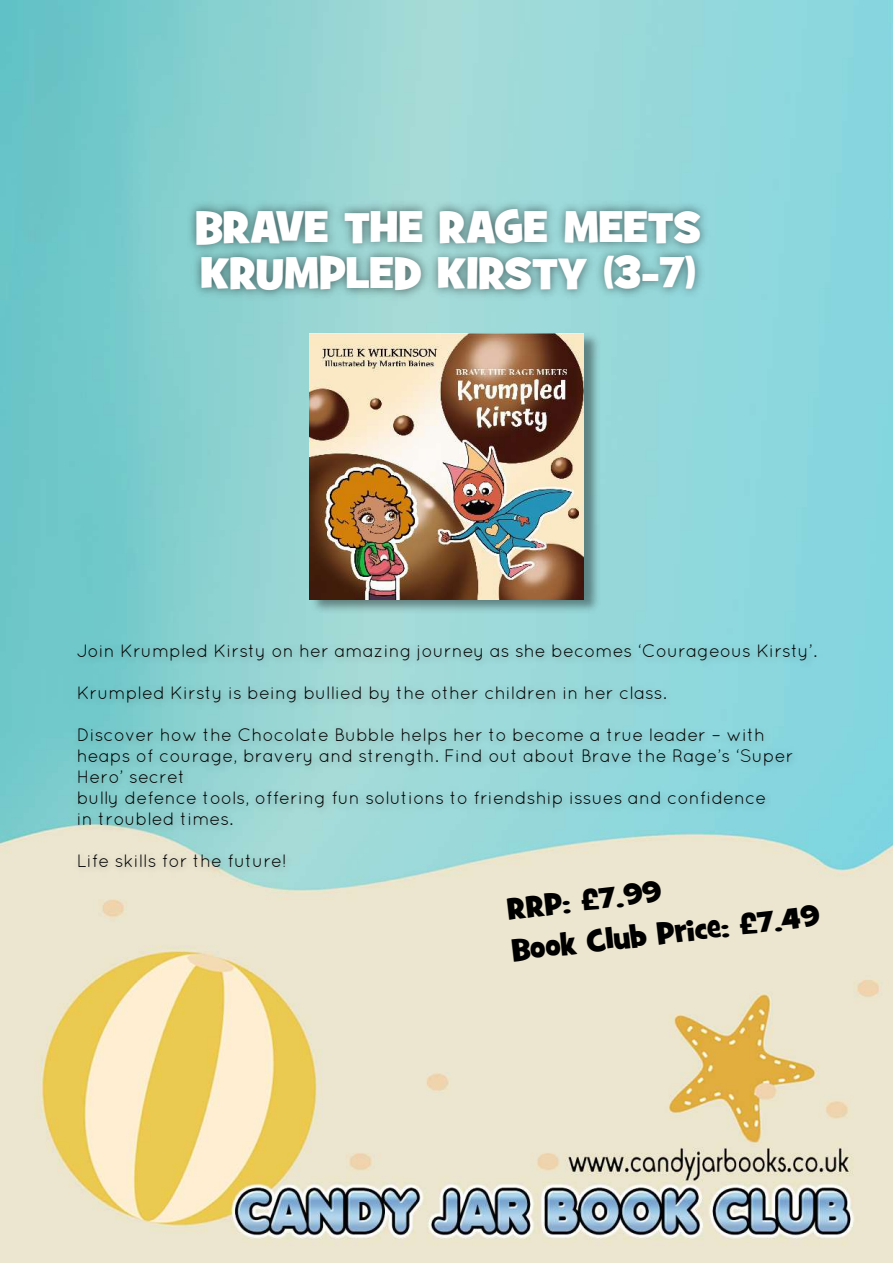
<style>
.page{position:relative;width:893px;height:1263px;background:#fff}
.page>*{position:absolute;margin:0;border:0;box-sizing:border-box;transform-origin:0 0}
.t1{font:45px/46.5px "Grilled Cheese BTN";color:#fff}
.t2{font:30px/40.8px "Grilled Cheese BTN";color:#000}
.t3{font:18px/21px "Quicksand";color:#000}
</style>
<div class="page">
<img style="left:1px;top:1px;width:892px;height:1262px">
<img style="left:0;top:183px;width:893px;height:252px">
<img style="left:307px;top:329px;width:297px;height:288px">
<img style="left:309px;top:333px;width:275px;height:267px">
<img style="left:68px;top:631px;width:768px;height:368px">
<h1 class="t1" style="left:195px;top:205px;width:507px">BRAVE THE RAGE MEETS<br>KRUMPLED KIRSTY (3-7)</h1>
<p class="t3" style="left:77px;top:640px;width:742px">Join Krumpled Kirsty on her amazing journey as she becomes ‘Courageous Kirsty’.</p>
<p class="t3" style="left:77px;top:681px;width:592px">Krumpled Kirsty is being bullied by the other children in her class.</p>
<p class="t3" style="left:77px;top:723px;width:718px">Discover how the Chocolate Bubble helps her to become a true leader – with heaps of courage, bravery and strength. Find out about Brave the Rage’s ‘Super Hero’ secret<br>bully defence tools, offering fun solutions to friendship issues and confidence<br>in troubled times.</p>
<p class="t3" style="left:77px;top:849px;width:211px">Life skills for the future!</p>
<h2 class="t2" style="left:505px;top:889px;width:311px;rotate:-6deg">RRP: £7.99<br>Book Club Price: £7.49</h2>
</div>
